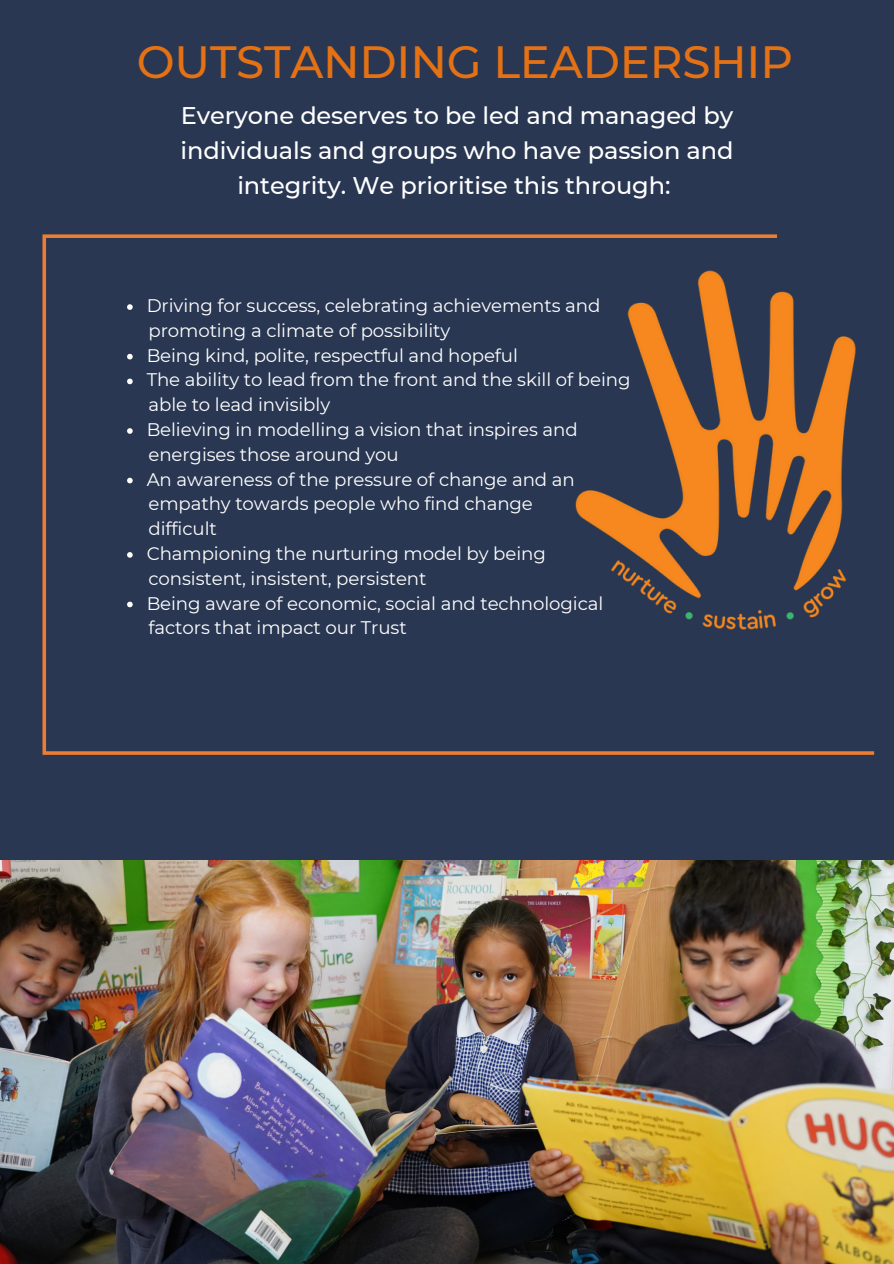
<style>
.page{position:relative;width:894px;height:1264px;background:#fff}
.page>*{position:absolute;margin:0;border:0;box-sizing:border-box;transform-origin:0 0}
.t1{font:500 45.15px "Montserrat";letter-spacing:-.005em;color:#e47114}
.t2{font:500 24px/35px "Montserrat";letter-spacing:-.005em;color:#fff;text-align:center}
.t3{font:18.15px "Montserrat";letter-spacing:-.005em;color:#fff}
</style>
<div class="page">
<div style="left:0;top:0;width:893px;height:1263px;background:#293752"></div>
<img style="left:0;top:861px;width:893px;height:402px">
<svg style="left:42px;top:234px;width:831px;height:520px"></svg>
<p class="t1" style="left:137px;top:34px;width:657px">OUTSTANDING LEADERSHIP</p>
<p class="t2" style="left:180px;top:98px;width:554px">Everyone deserves to be led and managed by individuals and groups who have passion and integrity. We prioritise this through:</p>
<p class="t3" style="left:147px;top:294px;width:455px">Driving for success, celebrating achievements and</p>
<p class="t3" style="left:147px;top:344px;width:373px">Being kind, polite, respectful and hopeful</p>
<p class="t3" style="left:147px;top:369px;width:485px">The ability to lead from the front and the skill of being</p>
<p class="t3" style="left:147px;top:418px;width:432px">Believing in modelling a vision that inspires and</p>
<p class="t3" style="left:147px;top:468px;width:429px">An awareness of the pressure of change and an</p>
<p class="t3" style="left:148px;top:319px;width:303px">promoting a climate of possibility</p>
<p class="t3" style="left:148px;top:394px;width:183px">able to lead invisibly</p>
<p class="t3" style="left:148px;top:443px;width:252px">energises those around you</p>
<p class="t3" style="left:148px;top:493px;width:386px">empathy towards people who find change</p>
<p class="t3" style="left:148px;top:517px;width:70px">difficult</p>
<p class="t3" style="left:148px;top:567px;width:279px">consistent, insistent, persistent</p>
<p class="t3" style="left:148px;top:616px;width:260px">factors that impact our Trust</p>
<p class="t3" style="left:147px;top:542px;width:400px">Championing the nurturing model by being</p>
<p class="t3" style="left:147px;top:592px;width:458px">Being aware of economic, social and technological</p>
</div>
